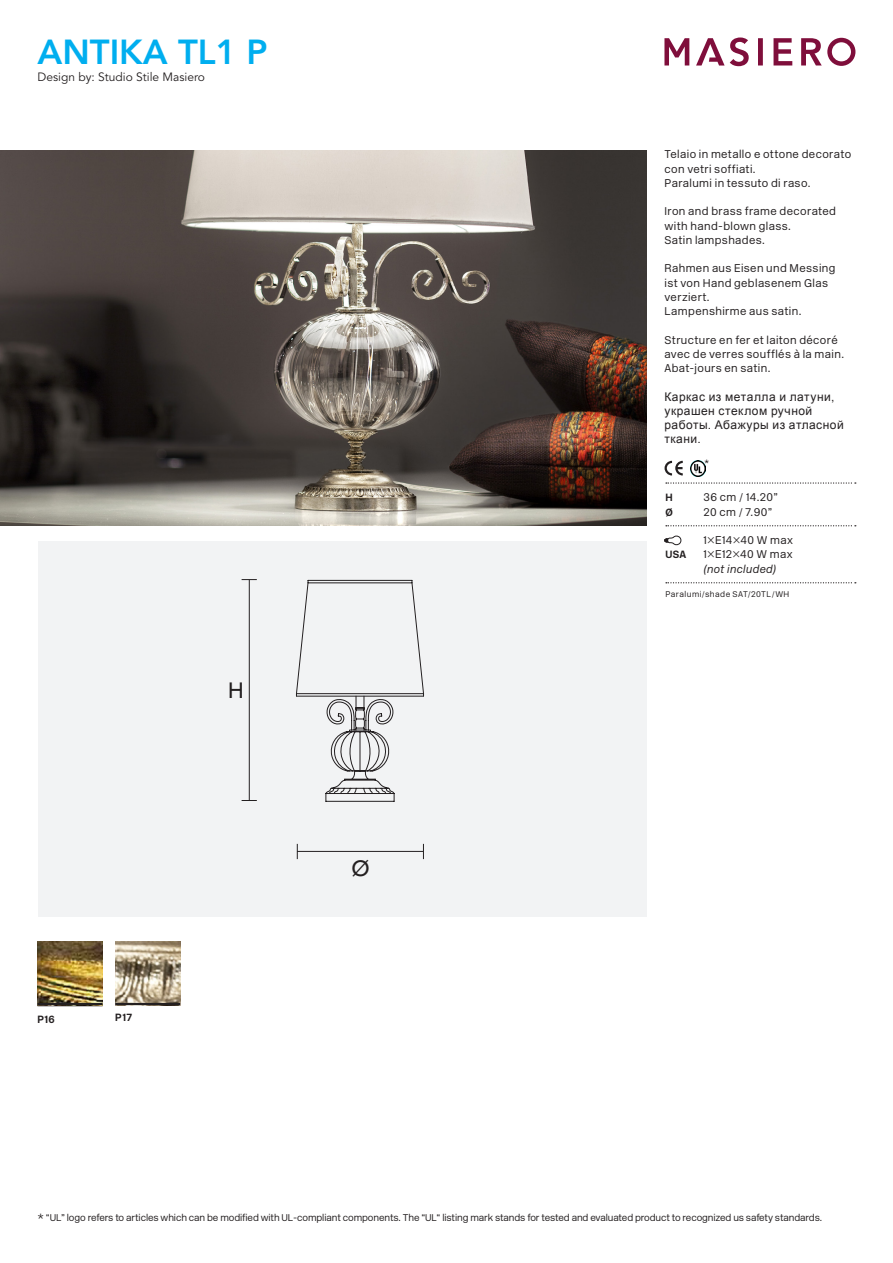
<style>
.page{position:relative;width:893px;height:1263px;background:#fff}
.page>*{position:absolute;margin:0;border:0;box-sizing:border-box;transform-origin:0 0}
.t1{font:800 34.5px "Avenir LT Std";color:#00aeef}
.t2{font:500 21.9px "Avenir LT Std";color:#231f20}
.t3{font:12px/14.2px "Arial";letter-spacing:.04em;color:#231f20}
.t4{font:12px "Avenir LT Std";color:#231f20}
.t5{font:300 11.25px/14.2px "New Rail Alphabet";letter-spacing:.035em;color:#231f20}
.t6{font:italic 300 11.25px "New Rail Alphabet";letter-spacing:.03em;color:#231f20}
.t7{font:700 10.5px "New Rail Alphabet";letter-spacing:.04em;color:#231f20}
.t8{font:10.5px "Avenir LT Std";color:#231f20}
.t9{font:300 9.75px "New Rail Alphabet";letter-spacing:-.01em;color:#231f20}
.t10{font:300 8.25px "New Rail Alphabet";letter-spacing:.055em;color:#231f20}
.s1{font-size:10.5px}
</style>
<div class="page">
<div style="left:38px;top:542px;width:608px;height:375px;background:#f2f3f4"></div>
<svg style="left:664px;top:38px;width:191px;height:28px"></svg>
<svg style="left:664px;top:461px;width:19px;height:14px"></svg>
<img style="left:690px;top:461px;width:15px;height:15px">
<hr style="left:38px;top:1004px;width:65px;height:2px;background:#231f20">
<img style="left:115px;top:941px;width:65px;height:62px">
<hr style="left:115px;top:1003px;width:65px;height:2px;background:#231f20">
<img style="left:38px;top:941px;width:65px;height:62px">
<hr style="left:38px;top:1003px;width:65px;height:2px;background:#231f20">
<img style="left:0;top:150px;width:646px;height:375px">
<hr style="left:249px;top:580px;width:1px;height:221px;background:#231f20">
<svg style="left:242px;top:579px;width:15px;height:1px"></svg>
<svg style="left:242px;top:800px;width:15px;height:1px"></svg>
<hr style="left:297px;top:851px;width:126px;height:1px;background:#231f20">
<svg style="left:297px;top:844px;width:1px;height:15px"></svg>
<svg style="left:423px;top:844px;width:1px;height:15px"></svg>
<svg style="left:296px;top:580px;width:128px;height:222px"></svg>
<svg style="left:666px;top:482px;width:190px;height:2px"></svg>
<svg style="left:666px;top:525px;width:190px;height:1px"></svg>
<svg style="left:666px;top:582px;width:190px;height:1px"></svg>
<svg style="left:664px;top:535px;width:17px;height:10px"></svg>
<h1 class="t1" style="left:38px;top:31px;width:231px">ANTIKA TL1 P</h1>
<p class="t4" style="left:38px;top:70px;width:169px">Design by: Studio Stile Masiero</p>
<h2 class="t2" style="left:228px;top:678px;width:18px">H</h2>
<p class="t7" style="left:38px;top:1012px;width:19px">P16</p>
<p class="t7" style="left:115px;top:1011px;width:18px">P17</p>
<h2 class="t2" style="left:352px;top:855px;width:20px">Ø</h2>
<p class="t5" style="left:664px;top:147px;width:188px">Telaio in metallo e ottone decorato con vetri soffiati.<br>Paralumi in tessuto di raso.</p>
<p class="t5" style="left:664px;top:204px;width:173px">Iron and brass frame decorated with hand-blown glass.<br>Satin lampshades.</p>
<p class="t5" style="left:664px;top:261px;width:172px">Rahmen aus Eisen und Messing ist von Hand geblasenem Glas verziert.<br>Lampenshirme aus satin.</p>
<p class="t5" style="left:664px;top:332px;width:181px">Structure en fer et laiton décoré avec de verres soufflés à la main.<br>Abat-jours en satin.</p>
<p class="t3" style="left:664px;top:389px;width:181px">Каркас из металла и латуни, украшен стеклом ручной работы. Абажуры из атласной ткани.</p>
<p class="t8" style="left:704px;top:457px;width:6px">*</p>
<p class="t7" style="left:665px;top:491px;width:9px">H</p>
<p class="t5" style="left:704px;top:490px;width:76px">36 cm / 14.20”</p>
<p class="t7" style="left:665px;top:505px;width:9px">Ø</p>
<p class="t5" style="left:704px;top:504px;width:70px">20 cm / 7.90”</p>
<p class="t5" style="left:704px;top:533px;width:91px">1×E14×40 W max</p>
<p class="t7" style="left:665px;top:548px;width:22px">USA</p>
<p class="t5" style="left:704px;top:547px;width:91px">1×E12×40 W max</p>
<p class="t6" style="left:704px;top:561px;width:75px">(not included)</p>
<p class="t10" style="left:665px;top:589px;width:125px">Paralumi/shade SAT/20TL/WH</p>
<p class="t9" style="left:38px;top:1211px;width:786px"><span class="s1">*</span> “UL” logo refers to articles which can be modified with UL-compliant components. The “UL“ listing mark stands for tested and evaluated product to recognized us safety standards.</p>
</div>
